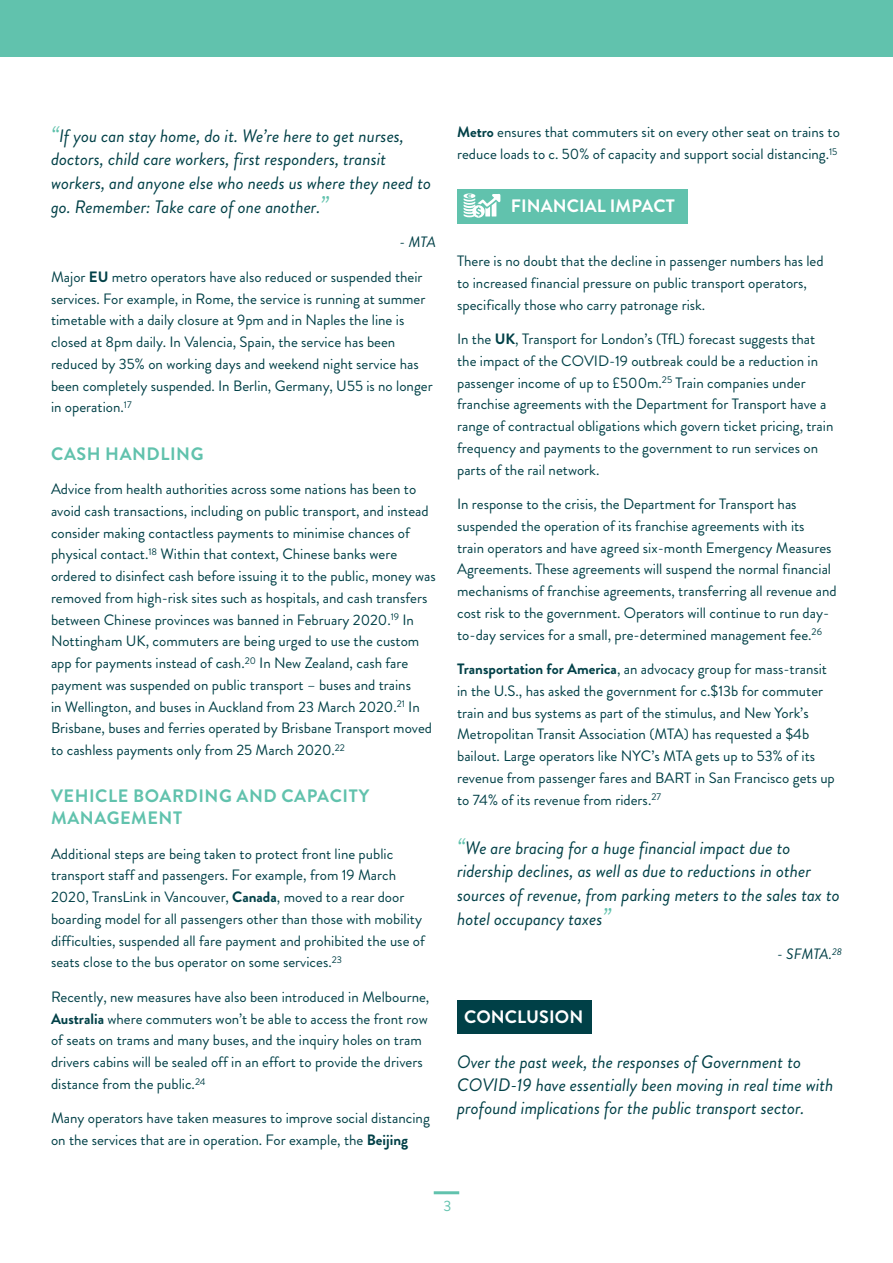
<style>
.page{position:relative;width:893px;height:1263px;background:#fff}
.page>*{position:absolute;margin:0;border:0;box-sizing:border-box;transform-origin:0 0}
.UITP_Body_Copy{font:italic 18px/23.5px "Brandon Grotesque";color:#004047}
.quotes{font:italic 18px/23.5px "Brandon Grotesque";color:#004047}
.Sub_head{font:700 18px/21.8px "Brandon Grotesque";letter-spacing:.03em;color:#61c2ad}
.Graph_annotation{font:700 18px "Brandon Grotesque";letter-spacing:.005em;color:#fff}
.UITP_Body_Copy-2{font:15px/21.8px "Brandon Grotesque";color:#004047}
.UITP_Body_Copy-3{font:italic 15px "Brandon Grotesque";letter-spacing:-.01em;color:#004047}
.UITP_Body_Copy-4{font:15px "Brandon Grotesque";color:#61c2ad}
.s1{font-size:22.5px;color:#61c2ad}
.s2{font-size:24px;color:#61c2ad}
.s3{font-weight:700}
</style>
<div class="page">
<div style="left:457px;top:189px;width:231px;height:34px;background:#61c2ad"></div>
<div style="left:457px;top:1000px;width:134px;height:34px;background:#004047"></div>
<div style="left:0;top:0;width:893px;height:56px;background:#61c2ad"></div>
<hr style="left:434px;top:1191px;width:25px;height:3px;background:#61c2ad">
<svg style="left:463px;top:193px;width:37px;height:25px"></svg>
<p class="UITP_Body_Copy" style="left:51px;top:125px;width:382px"><span class="s1">“</span>If you can stay home, do it. We’re here to get nurses, doctors, child care workers, first responders, transit workers, and anyone else who needs us where they need to go. Remember: Take care of one another.<span class="s2">”</span></p>
<p class="UITP_Body_Copy-3" style="left:400px;top:232px;width:38px">- MTA</p>
<p class="UITP_Body_Copy-2" style="left:51px;top:266px;width:383px">Major <span class="s3">EU</span> metro operators have also reduced or suspended their services. For example, in Rome, the service is running at summer timetable with a daily closure at 9pm and in Naples the line is closed at 8pm daily. In Valencia, Spain, the service has been reduced by 35% on working days and weekend night service has been completely suspended. In Berlin, Germany, U55 is no longer in operation.<sup>17</sup></p>
<p class="Sub_head" style="left:51px;top:443px;width:154px">CASH HANDLING</p>
<p class="UITP_Body_Copy-2" style="left:51px;top:478px;width:386px">Advice from health authorities across some nations has been to avoid cash transactions, including on public transport, and instead consider making contactless payments to minimise chances of physical contact.<sup>18</sup> Within that context, Chinese banks were ordered to disinfect cash before issuing it to the public, money was removed from high-risk sites such as hospitals, and cash transfers between Chinese provinces was banned in February 2020.<sup>19</sup> In Nottingham UK, commuters are being urged to use the custom app for payments instead of cash.<sup>20</sup> In New Zealand, cash fare payment was suspended on public transport – buses and trains<br>in Wellington, and buses in Auckland from 23 March 2020.<sup>21</sup> In Brisbane, buses and ferries operated by Brisbane Transport moved to cashless payments only from 25 March 2020.<sup>22</sup></p>
<p class="Sub_head" style="left:51px;top:785px;width:320px">VEHICLE BOARDING AND CAPACITY<br>MANAGEMENT</p>
<p class="UITP_Body_Copy-2" style="left:51px;top:843px;width:375px">Additional steps are being taken to protect front line public transport staff and passengers. For example, from 19 March 2020, TransLink in Vancouver, <span class="s3">Canada</span>, moved to a rear door boarding model for all passengers other than those with mobility difficulties, suspended all fare payment and prohibited the use of seats close to the bus operator on some services.<sup>23</sup></p>
<p class="UITP_Body_Copy-2" style="left:51px;top:986px;width:380px">Recently, new measures have also been introduced in Melbourne, <span class="s3">Australia</span> where commuters won’t be able to access the front row of seats on trams and many buses, and the inquiry holes on tram drivers cabins will be sealed off in an effort to provide the drivers distance from the public.<sup>24</sup></p>
<p class="UITP_Body_Copy-2" style="left:51px;top:1107px;width:380px">Many operators have taken measures to improve social distancing on the services that are in operation. For example, the <span class="s3">Beijing</span></p>
<p class="UITP_Body_Copy-2" style="left:457px;top:121px;width:384px"><span class="s3">Metro</span> ensures that commuters sit on every other seat on trains to reduce loads to c. 50% of capacity and support social distancing.<sup>15</sup></p>
<p class="Graph_annotation" style="left:511px;top:193px;width:165px">FINANCIAL IMPACT</p>
<p class="UITP_Body_Copy-2" style="left:457px;top:250px;width:368px">There is no doubt that the decline in passenger numbers has led to increased financial pressure on public transport operators, specifically those who carry patronage risk.</p>
<p class="UITP_Body_Copy-2" style="left:457px;top:328px;width:378px">In the <span class="s3">UK</span>, Transport for London’s (TfL) forecast suggests that the impact of the COVID-19 outbreak could be a reduction in passenger income of up to £500m.<sup>25</sup> Train companies under franchise agreements with the Department for Transport have a range of contractual obligations which govern ticket pricing, train frequency and payments to the government to run services on parts of the rail network.</p>
<p class="UITP_Body_Copy-2" style="left:457px;top:493px;width:381px">In response to the crisis, the Department for Transport has suspended the operation of its franchise agreements with its<br>train operators and have agreed six-month Emergency Measures Agreements. These agreements will suspend the normal financial mechanisms of franchise agreements, transferring all revenue and cost risk to the government. Operators will continue to run day&shy;to-day services for a small, pre-determined management fee.<sup>26</sup></p>
<p class="UITP_Body_Copy-2" style="left:457px;top:658px;width:379px"><span class="s3">Transportation for America</span>, an advocacy group for mass-transit in the U.S., has asked the government for c.$13b for commuter train and bus systems as part of the stimulus, and New York’s Metropolitan Transit Association (MTA) has requested a $4b bailout. Large operators like NYC’s MTA gets up to 53% of its revenue from passenger fares and BART in San Francisco gets up to 74% of its revenue from riders.<sup>27</sup></p>
<p class="quotes" style="left:457px;top:836px;width:384px"><span class="s1">“</span>We are bracing for a huge financial impact due to ridership declines, as well as due to reductions in other sources of revenue, from parking meters to the sales tax to hotel occupancy taxes<span class="s2">”</span></p>
<p class="UITP_Body_Copy-3" style="left:777px;top:944px;width:66px">- SFMTA.<sup>28</sup></p>
<p class="Graph_annotation" style="left:464px;top:1004px;width:121px">CONCLUSION</p>
<p class="UITP_Body_Copy" style="left:457px;top:1050px;width:378px">Over the past week, the responses of Government to<br>COVID-19 have essentially been moving in real time with profound implications for the public transport sector.</p>
<p class="UITP_Body_Copy-4" style="left:444px;top:1195px;width:9px">3</p>
</div>
